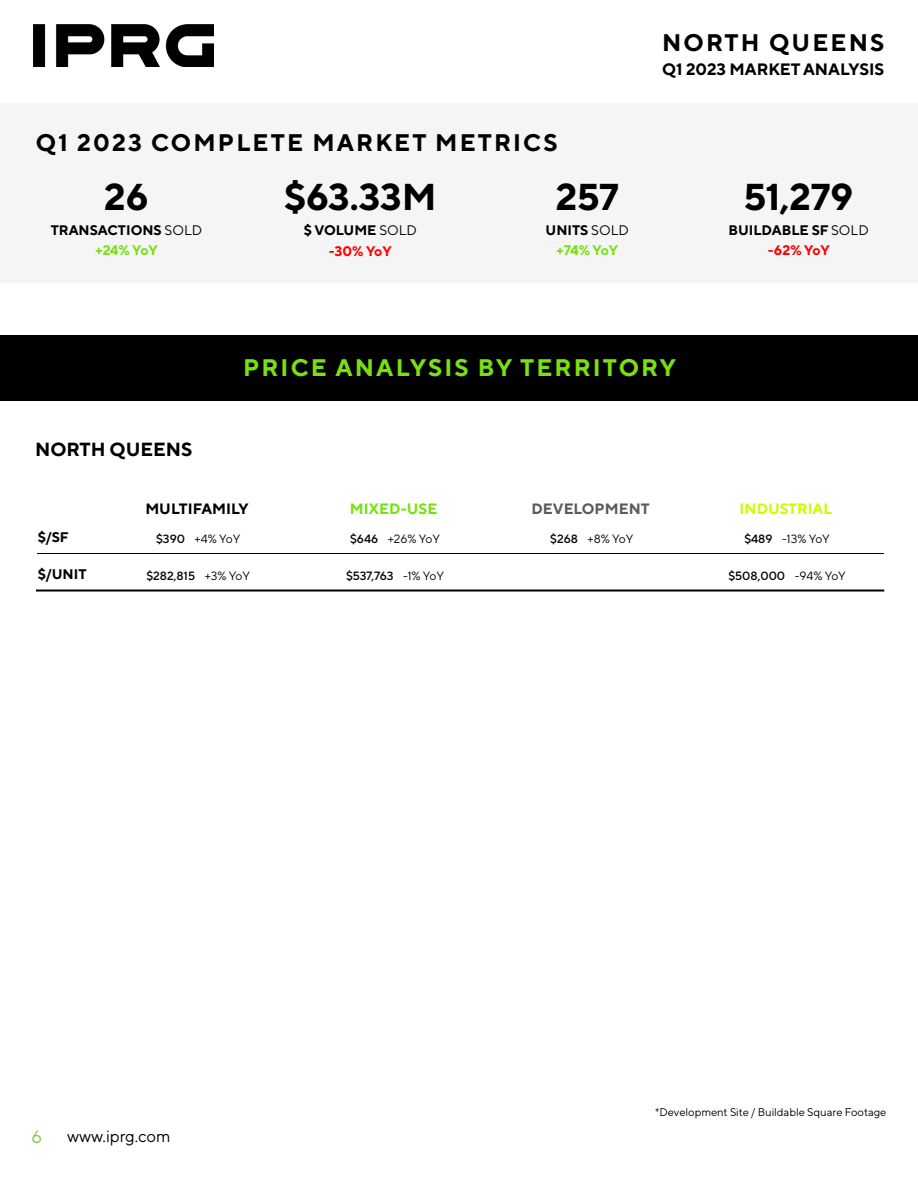
<style>
.page{position:relative;width:918px;height:1188px;background:#fff}
.page>*{position:absolute;margin:0;border:0;box-sizing:border-box;transform-origin:0 0}
.t1{font:700 37.35px "TT Norms Pro";color:#000}
.t2{font:700 24px "TT Norms Pro";letter-spacing:.09em;color:#000}
.t3{font:700 24px "TT Norms Pro";letter-spacing:.09em;color:#78e10f}
.t4{font:700 19.05px "TT Norms Pro";color:#000}
.t5{font:18px "TT Norms Pro";color:#85c441}
.t6{font:700 16.5px "TT Norms Pro";color:#000}
.t7{font:16.5px "TT Norms Pro";color:#000}
.t8{font:700 15px "TT Norms Pro";color:#000}
.t9{font:700 15px "TT Norms Pro";color:#5a5b5d}
.t10{font:700 15px "TT Norms Pro";color:#d4f905}
.t11{font:700 15px "TT Norms Pro";color:#78e10f}
.t12{font:700 13.95px "TT Norms Pro";color:#000}
.t13{font:700 13.8px "TT Norms Pro";color:#000}
.t14{font:700 13.8px "TT Norms Pro";letter-spacing:-.035em;color:#78e10f}
.t15{font:700 13.8px "TT Norms Pro";color:#f00}
.t16{font:500 12px "TT Norms Pro";color:#000}
.t17{font:12px "TT Norms Pro";color:#000}
.t18{font:11.1px "TT Norms Pro";color:#000}
.s1{font-weight:400}
.s2{font-weight:500}
</style>
<div class="page">
<img style="left:34px;top:24px;width:179px;height:43px">
<div style="left:0;top:103px;width:918px;height:179px;background:#f5f5f6"></div>
<hr style="left:37px;top:553px;width:846px;height:1px;background:#000">
<div style="left:36px;top:589px;width:848px;height:3px;border:1px solid #000"></div>
<div style="left:0;top:335px;width:918px;height:66px;background:#000"></div>
<p class="t2" style="left:36px;top:126px;width:523px">Q1 2023 COMPLETE MARKET METRICS</p>
<p class="t1" style="left:104px;top:172px;width:46px">26</p>
<p class="t13" style="left:51px;top:221px;width:153px">TRANSACTIONS <span class="s1">SOLD</span></p>
<p class="t1" style="left:284px;top:172px;width:154px">$63.33M</p>
<p class="t13" style="left:304px;top:221px;width:115px">$ VOLUME <span class="s1">SOLD</span></p>
<p class="t1" style="left:556px;top:172px;width:65px">257</p>
<p class="t13" style="left:546px;top:221px;width:85px">UNITS <span class="s1">SOLD</span></p>
<p class="t2" style="left:662px;top:26px;width:224px">NORTH QUEENS</p>
<p class="t6" style="left:662px;top:58px;width:224px">Q1 2023 MARKET ANALYSIS</p>
<p class="t1" style="left:744px;top:172px;width:111px">51,279</p>
<p class="t13" style="left:729px;top:221px;width:142px">BUILDABLE SF <span class="s1">SOLD</span></p>
<p class="t14" style="left:95px;top:241px;width:64px">+24% YoY</p>
<p class="t15" style="left:329px;top:242px;width:64px">-30% YoY</p>
<p class="t14" style="left:557px;top:241px;width:63px">+74% YoY</p>
<p class="t15" style="left:768px;top:241px;width:63px">-62% YoY</p>
<p class="t4" style="left:35px;top:437px;width:159px">NORTH QUEENS</p>
<p class="t3" style="left:243px;top:352px;width:434px">PRICE ANALYSIS BY TERRITORY</p>
<p class="t12" style="left:38px;top:528px;width:33px">$/SF</p>
<p class="t12" style="left:38px;top:565px;width:50px">$/UNIT</p>
<p class="t8" style="left:145px;top:499px;width:105px">MULTIFAMILY</p>
<p class="t17" style="left:156px;top:531px;width:86px"><span class="s2">$390</span> +4% YoY</p>
<p class="t16" style="left:146px;top:568px;width:105px">$282,815 <span class="s1">+3% YoY</span></p>
<p class="t11" style="left:350px;top:499px;width:89px">MIXED-USE</p>
<p class="t17" style="left:350px;top:531px;width:91px"><span class="s2">$646</span> +26% YoY</p>
<p class="t16" style="left:346px;top:568px;width:100px">$537,763 <span class="s1">-1% YoY</span></p>
<p class="t9" style="left:532px;top:499px;width:120px">DEVELOPMENT</p>
<p class="t17" style="left:550px;top:531px;width:85px"><span class="s2">$268</span> +8% YoY</p>
<p class="t10" style="left:740px;top:499px;width:94px">INDUSTRIAL</p>
<p class="t17" style="left:744px;top:531px;width:87px"><span class="s2">$489</span> -13% YoY</p>
<p class="t16" style="left:728px;top:568px;width:119px">$508,000 <span class="s1">-94% YoY</span></p>
<h3 class="t5" style="left:32px;top:1125px;width:12px">6</h3>
<p class="t7" style="left:67px;top:1126px;width:105px">www.iprg.com</p>
<p class="t18" style="left:655px;top:1105px;width:233px">*Development Site / Buildable Square Footage</p>
</div>
